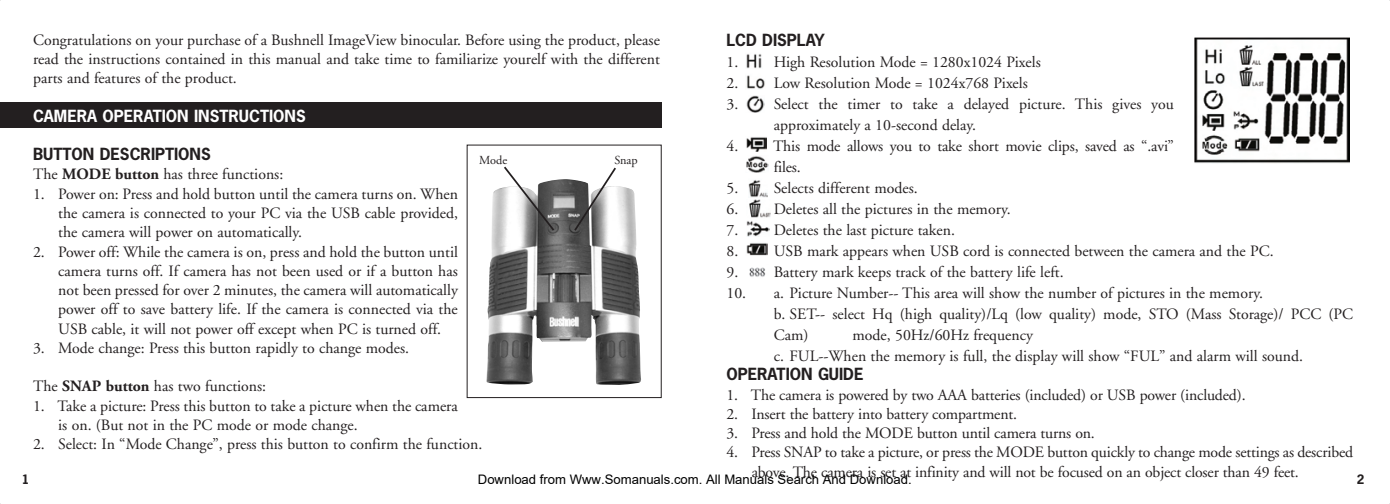
<style>
.page{position:relative;width:1390px;height:504px;background:#fff}
.page>*{position:absolute;margin:0;border:0;box-sizing:border-box;transform-origin:0 0}
.t1{font:15.75px/19.2px "Adobe Garamond";color:#231f20}
.t2{font:700 15.75px "News Gothic";color:#231f20}
.t3{font:700 15.75px "News Gothic";color:#fff}
.t4{font:13.12px "Arial";color:#000}
.t5{font:12.25px "Adobe Garamond";color:#231f20}
.t6{font:700 12.25px "News Gothic";color:#231f20}
.s1{font-weight:700}
</style>
<div class="page">
<div style="left:0;top:102px;width:661px;height:26px;background:#231f20"></div>
<img style="left:486px;top:179px;width:155px;height:206px">
<svg style="left:572px;top:167px;width:45px;height:65px"></svg>
<svg style="left:502px;top:166px;width:54px;height:66px"></svg>
<img style="left:1194px;top:37px;width:155px;height:126px">
<img style="left:746px;top:243px;width:21px;height:12px">
<img style="left:746px;top:95px;width:18px;height:18px">
<img style="left:746px;top:137px;width:20px;height:15px">
<img style="left:749px;top:267px;width:17px;height:10px">
<img style="left:746px;top:156px;width:22px;height:17px">
<img style="left:746px;top:75px;width:19px;height:14px">
<img style="left:746px;top:54px;width:16px;height:14px">
<img style="left:749px;top:199px;width:21px;height:19px">
<img style="left:748px;top:180px;width:19px;height:17px">
<img style="left:746px;top:221px;width:23px;height:15px">
<p class="t2" style="left:726px;top:29px;width:100px">LCD DISPLAY</p>
<p class="t1" style="left:726px;top:53px;width:316px">1. High Resolution Mode = 1280x1024 Pixels</p>
<p class="t1" style="left:726px;top:74px;width:303px">2. Low Resolution Mode = 1024x768 Pixels</p>
<p class="t1" style="left:773px;top:94px;width:401px;line-height:21px;text-indent:-47px">3. Select the timer to take a delayed picture. This gives you approximately a 10-second delay.</p>
<p class="t1" style="left:773px;top:136px;width:402px;line-height:21px;text-indent:-47px">4. This mode allows you to take short movie clips, saved as “.avi” files.</p>
<p class="t1" style="left:726px;top:179px;width:193px">5. Selects different modes.</p>
<p class="t1" style="left:726px;top:200px;width:286px">6. Deletes all the pictures in the memory.</p>
<p class="t1" style="left:726px;top:221px;width:230px">7. Deletes the last picture taken.</p>
<p class="t1" style="left:726px;top:242px;width:548px">8. USB mark appears when USB cord is connected between the camera and the PC.</p>
<p class="t1" style="left:726px;top:263px;width:339px">9. Battery mark keeps track of the battery life left.</p>
<p class="t1" style="left:773px;top:283px;width:581px;line-height:21px;text-indent:-47px">10. a. Picture Number-- This area will show the number of pictures in the memory.<br>b. SET-- select Hq (high quality)/Lq (low quality) mode, STO (Mass Storage)/ PCC (PC<br>Cam)</p>
<p class="t1" style="left:33px;top:30px;width:628px;text-align:justify">Congratulations on your purchase of a Bushnell ImageView binocular. Before using the product, please read the instructions contained in this manual and take time to familiarize yourelf with the different parts and features of the product.</p>
<p class="t3" style="left:33px;top:105px;width:274px">CAMERA OPERATION INSTRUCTIONS</p>
<p class="t2" style="left:33px;top:144px;width:179px">BUTTON DESCRIPTIONS</p>
<p class="t1" style="left:33px;top:165px;width:252px">The <span class="s1">MODE button</span> has three functions:</p>
<p class="t1" style="left:58px;top:184px;width:401px;text-align:justify;text-indent:-25px">1. Power on: Press and hold button until the camera turns on. When the camera is connected to your PC via the USB cable provided, the camera will power on automatically.</p>
<p class="t1" style="left:58px;top:242px;width:401px;text-align:justify;text-indent:-25px">2. Power off: While the camera is on, press and hold the button until camera turns off. If camera has not been used or if a button has not been pressed for over 2 minutes, the camera will automatically power off to save battery life. If the camera is connected via the USB cable, it will not power off except when PC is turned off.</p>
<p class="t1" style="left:33px;top:338px;width:377px">3. Mode change: Press this button rapidly to change modes.</p>
<p class="t1" style="left:33px;top:377px;width:235px">The <span class="s1">SNAP button</span> has two functions:</p>
<p class="t1" style="left:58px;top:396px;width:401px;text-indent:-25px">1. Take a picture: Press this button to take a picture when the camera is on. (But not in the PC mode or mode change.</p>
<p class="t1" style="left:33px;top:435px;width:451px">2. Select: In “Mode Change”, press this button to confirm the function.</p>
<p class="t5" style="left:479px;top:154px;width:29px">Mode</p>
<p class="t5" style="left:614px;top:154px;width:25px">Snap</p>
<p class="t1" style="left:773px;top:325px;width:531px;line-height:21px;text-indent:79px">mode, 50Hz/60Hz frequency<br>c. FUL--When the memory is full, the display will show “FUL” and alarm will sound.</p>
<p class="t2" style="left:726px;top:364px;width:138px">OPERATION GUIDE</p>
<p class="t1" style="left:726px;top:385px;width:520px">1. The camera is powered by two AAA batteries (included) or USB power (included).</p>
<p class="t1" style="left:726px;top:404px;width:292px">2. Insert the battery into battery compartment.</p>
<p class="t1" style="left:726px;top:424px;width:370px">3. Press and hold the MODE button until camera turns on.</p>
<p class="t1" style="left:751px;top:443px;width:603px;text-indent:-25px">4. Press SNAP to take a picture, or press the MODE button quickly to change mode settings as described above. The camera is set at infinity and will not be focused on an object closer than 49 feet.</p>
<p class="t4" style="left:478px;top:471px;width:435px">Download from Www.Somanuals.com. All Manuals Search And Download.</p>
<p class="t6" style="left:1356px;top:471px;width:9px">2</p>
<p class="t6" style="left:22px;top:471px;width:9px">1</p>
</div>
